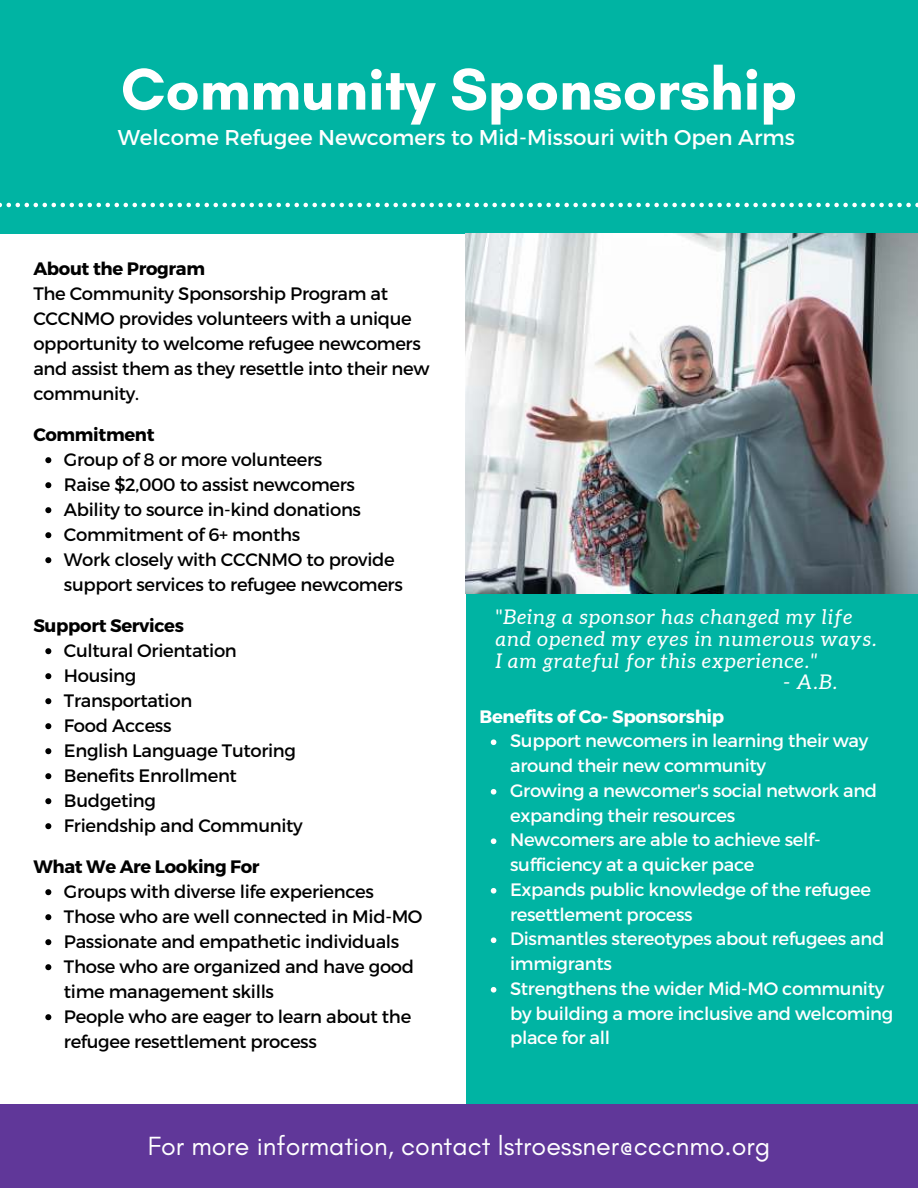
<style>
.page{position:relative;width:918px;height:1188px;background:#fff}
.page>*{position:absolute;margin:0;border:0;box-sizing:border-box;transform-origin:0 0}
.t1{font:700 60px "Glacial Indifference";color:#fff}
.t2{font:26.85px "Glacial Indifference";color:#fff}
.t3{font:21.45px "Montserrat";color:#fff}
.t4{font:italic 20.25px/21.6px "Aleo";letter-spacing:.055em;color:#fff}
.t5{font:18px/25px "Montserrat";letter-spacing:-.02em;color:#000}
.t6{font:18px/24.8px "Montserrat";letter-spacing:-.02em;color:#fff}
.t7{font:700 18px "Montserrat";letter-spacing:-.02em;color:#000}
.t8{font:700 18px "Montserrat";letter-spacing:-.02em;color:#fff}
.s1{font-style:normal}
</style>
<div class="page">
<div style="left:0;top:0;width:918px;height:233px;background:#00b4a3"></div>
<div style="left:466px;top:594px;width:452px;height:510px;background:#00b4a3"></div>
<div style="left:0;top:1104px;width:918px;height:84px;background:#603799"></div>
<img style="left:466px;top:233px;width:452px;height:361px">
<svg style="left:45px;top:457px;width:6px;height:6px"></svg>
<svg style="left:45px;top:482px;width:6px;height:6px"></svg>
<svg style="left:45px;top:507px;width:6px;height:6px"></svg>
<svg style="left:45px;top:532px;width:6px;height:6px"></svg>
<svg style="left:45px;top:557px;width:6px;height:6px"></svg>
<svg style="left:45px;top:648px;width:6px;height:6px"></svg>
<svg style="left:45px;top:673px;width:6px;height:6px"></svg>
<svg style="left:45px;top:698px;width:6px;height:6px"></svg>
<svg style="left:45px;top:723px;width:6px;height:6px"></svg>
<svg style="left:45px;top:748px;width:6px;height:6px"></svg>
<svg style="left:45px;top:773px;width:6px;height:6px"></svg>
<svg style="left:45px;top:798px;width:6px;height:6px"></svg>
<svg style="left:45px;top:823px;width:6px;height:6px"></svg>
<svg style="left:45px;top:889px;width:6px;height:6px"></svg>
<svg style="left:45px;top:914px;width:6px;height:6px"></svg>
<svg style="left:45px;top:939px;width:6px;height:6px"></svg>
<svg style="left:45px;top:964px;width:6px;height:6px"></svg>
<svg style="left:45px;top:1014px;width:6px;height:6px"></svg>
<svg style="left:491px;top:739px;width:5px;height:6px"></svg>
<svg style="left:491px;top:789px;width:5px;height:6px"></svg>
<svg style="left:491px;top:838px;width:5px;height:6px"></svg>
<svg style="left:491px;top:888px;width:5px;height:6px"></svg>
<svg style="left:491px;top:937px;width:5px;height:6px"></svg>
<svg style="left:491px;top:987px;width:5px;height:6px"></svg>
<svg style="left:0;top:203px;width:918px;height:4px"></svg>
<h1 class="t1" style="left:121px;top:52px;width:678px">Community Sponsorship</h1>
<p class="t3" style="left:118px;top:124px;width:679px">Welcome Refugee Newcomers to Mid-Missouri with Open Arms</p>
<p class="t7" style="left:33px;top:258px;width:173px">About the Program</p>
<p class="t5" style="left:33px;top:281px;width:398px">The Community Sponsorship Program at CCCNMO provides volunteers with a unique opportunity to welcome refugee newcomers and assist them as they resettle into their new community.</p>
<p class="t7" style="left:33px;top:424px;width:123px">Commitment</p>
<p class="t5" style="left:64px;top:447px;width:340px">Group of 8 or more volunteers<br>Raise $2,000 to assist newcomers<br>Ability to source in-kind donations<br>Commitment of 6+ months<br>Work closely with CCCNMO to provide support services to refugee newcomers</p>
<p class="t7" style="left:33px;top:615px;width:152px">Support Services</p>
<p class="t5" style="left:64px;top:638px;width:240px">Cultural Orientation<br>Housing<br>Transportation<br>Food Access<br>English Language Tutoring<br>Benefits Enrollment<br>Budgeting<br>Friendship and Community</p>
<p class="t7" style="left:33px;top:856px;width:228px">What We Are Looking For</p>
<p class="t5" style="left:64px;top:879px;width:360px">Groups with diverse life experiences Those who are well connected in Mid-MO Passionate and empathetic individuals Those who are organized and have good time management skills<br>People who are eager to learn about the refugee resettlement process</p>
<p class="t4" style="left:496px;top:606px;width:382px"><span class="s1">"</span>Being a sponsor has changed my life and opened my eyes in numerous ways.<br>I am grateful for this experience."</p>
<p class="t4" style="left:783px;top:671px;width:56px">- A.B.</p>
<p class="t8" style="left:480px;top:705px;width:246px">Benefits of Co- Sponsorship</p>
<p class="t6" style="left:510px;top:728px;width:385px">Support newcomers in learning their way around their new community<br>Growing a newcomer's social network and expanding their resources<br>Newcomers are able to achieve self&shy;sufficiency at a quicker pace<br>Expands public knowledge of the refugee resettlement process<br>Dismantles stereotypes about refugees and immigrants<br>Strengthens the wider Mid-MO community by building a more inclusive and welcoming place for all</p>
<h2 class="t2" style="left:148px;top:1131px;width:624px">For more information, contact lstroessner@cccnmo.org</h2>
</div>
